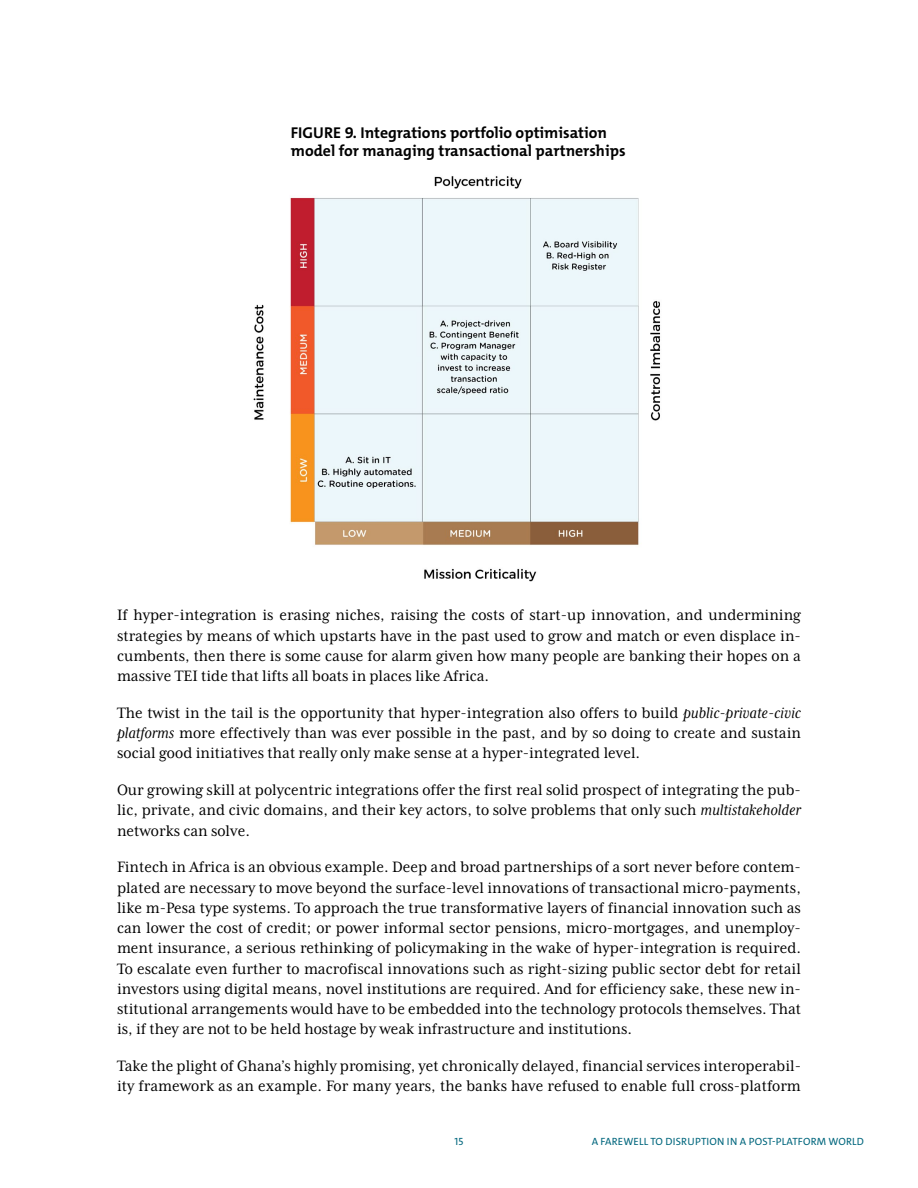
<style>
.page{position:relative;width:918px;height:1188px;background:#fff}
.page>*{position:absolute;margin:0;border:0;box-sizing:border-box;transform-origin:0 0}
.t1{font:17.25px/20.2px "Mrs Eaves XL Serif Nar OT";color:#000;text-align:justify}
.t2{font:700 15.75px/18.8px "The Mix C4 s";color:#000}
.t3{font:10.5px "The Mix C4 s";letter-spacing:.02em;color:#00667d}
.s1{font-style:italic}
</style>
<div class="page">
<img style="left:253px;top:176px;width:407px;height:406px">
<p class="t2" style="left:291px;top:123px;width:336px">FIGURE 9. Integrations portfolio optimisation model for managing transactional partnerships</p>
<p class="t1" style="left:117px;top:605px;width:685px">If hyper-integration is erasing niches, raising the costs of start-up innovation, and undermining strategies by means of which upstarts have in the past used to grow and match or even displace in&shy;cumbents, then there is some cause for alarm given how many people are banking their hopes on a massive TEI tide that lifts all boats in places like Africa.</p>
<p class="t1" style="left:117px;top:703px;width:686px">The twist in the tail is the opportunity that hyper-integration also offers to build <span class="s1">public-private-civic platforms</span> more effectively than was ever possible in the past, and by so doing to create and sustain social good initiatives that really only make sense at a hyper-integrated level.</p>
<p class="t1" style="left:117px;top:780px;width:685px">Our growing skill at polycentric integrations offer the first real solid prospect of integrating the pub&shy;lic, private, and civic domains, and their key actors, to solve problems that only such <span class="s1">multistakeholder </span>networks can solve.</p>
<p class="t1" style="left:117px;top:857px;width:686px">Fintech in Africa is an obvious example. Deep and broad partnerships of a sort never before contem&shy;plated are necessary to move beyond the surface-level innovations of transactional micro-payments, like m-Pesa type systems. To approach the true transformative layers of financial innovation such as can lower the cost of credit; or power informal sector pensions, micro-mortgages, and unemploy&shy;ment insurance, a serious rethinking of policymaking in the wake of hyper-integration is required.<br>To escalate even further to macrofiscal innovations such as right-sizing public sector debt for retail investors using digital means, novel institutions are required. And for efficiency sake, these new in&shy;stitutional arrangements would have to be embedded into the technology protocols themselves. That is, if they are not to be held hostage by weak infrastructure and institutions.</p>
<p class="t1" style="left:117px;top:1056px;width:686px">Take the plight of Ghana’s highly promising, yet chronically delayed, financial services interoperabil&shy;ity framework as an example. For many years, the banks have refused to enable full cross-platform</p>
<p class="t3" style="left:455px;top:1134px;width:10px">15</p>
<p class="t3" style="left:592px;top:1134px;width:274px">A FAREWELL TO DISRUPTION IN A POST-PLATFORM WORLD</p>
</div>
